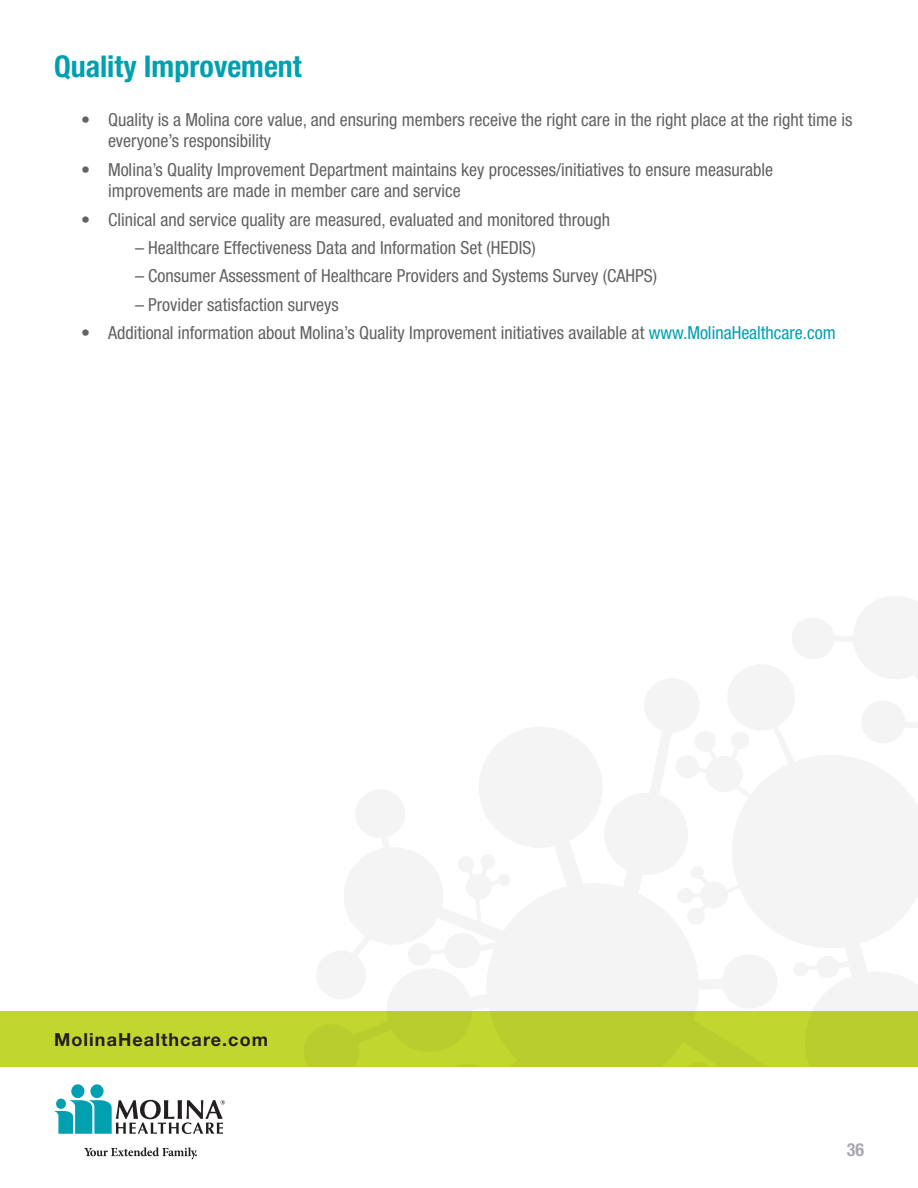
<style>
.page{position:relative;width:918px;height:1188px;background:#fff}
.page>*{position:absolute;margin:0;border:0;box-sizing:border-box;transform-origin:0 0}
.t1{font:700 condensed 30px "Helvetica Neue";color:#00a0b0}
.t2{font:condensed 18px/21.6px "Helvetica Neue";color:#636366}
.t3{font:700 18px "Helvetica Neue";letter-spacing:.06em;color:#231f20}
.t4{font:700 condensed 18px "Helvetica Neue";color:#a8a9ad}
.s1{color:#00a0b0}
</style>
<div class="page">
<svg style="left:84px;top:1147px;width:113px;height:12px"></svg>
<div style="left:90px;top:1084px;width:14px;height:14px;background:#00a0b0;border-radius:50%"></div>
<div style="left:71px;top:1084px;width:13px;height:14px;background:#00a0b0;border-radius:50%"></div>
<svg style="left:54px;top:1100px;width:171px;height:34px"></svg>
<div style="left:56px;top:1099px;width:10px;height:10px;background:#00a0b0;border-radius:50%"></div>
<div style="left:0;top:1011px;width:918px;height:55px;background:#c1d72f"></div>
<svg style="left:317px;top:596px;width:601px;height:415px"></svg>
<h3 class="t1" style="left:54px;top:48px;width:249px">Quality Improvement</h3>
<p class="t2" style="left:108px;top:109px;width:746px;text-indent:-27px">• Quality is a Molina core value, and ensuring members receive the right care in the right place at the right time is everyone’s responsibility</p>
<p class="t2" style="left:108px;top:159px;width:667px;text-indent:-27px">• Molina’s Quality Improvement Department maintains key processes/initiatives to ensure measurable improvements are made in member care and service</p>
<p class="t2" style="left:81px;top:209px;width:531px">• Clinical and service quality are measured, evaluated and monitored through</p>
<p class="t2" style="left:135px;top:237px;width:402px">– Healthcare Effectiveness Data and Information Set (HEDIS)</p>
<p class="t2" style="left:135px;top:265px;width:524px">– Consumer Assessment of Healthcare Providers and Systems Survey (CAHPS)</p>
<p class="t2" style="left:135px;top:294px;width:205px">– Provider satisfaction surveys</p>
<p class="t2" style="left:81px;top:322px;width:756px">• Additional information about Molina’s Quality Improvement initiatives available at <span class="s1">www.MolinaHealthcare.com</span></p>
<p class="t3" style="left:54px;top:1029px;width:216px">MolinaHealthcare.com</p>
<p class="t4" style="left:847px;top:1139px;width:19px">36</p>
</div>
